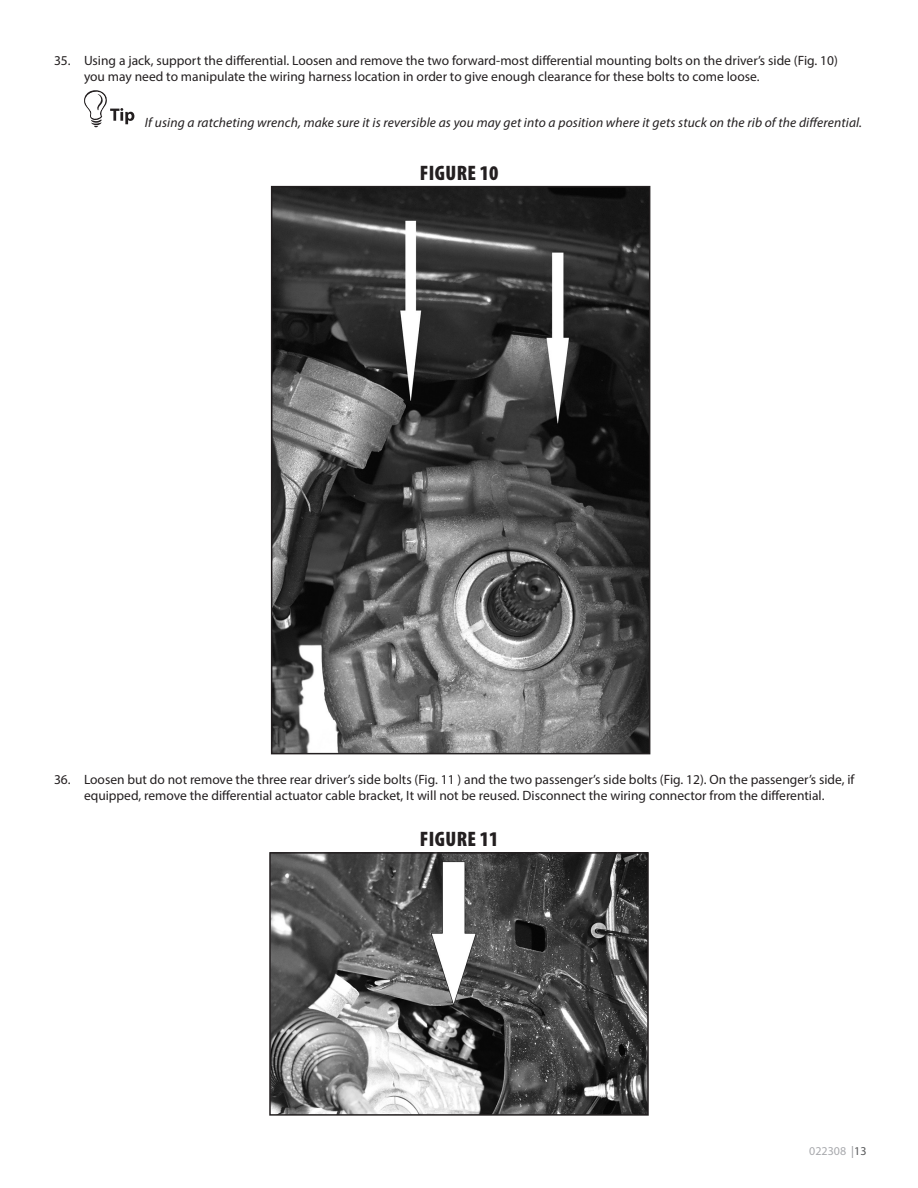
<style>
.page{position:relative;width:918px;height:1188px;background:#fff}
.page>*{position:absolute;margin:0;border:0;box-sizing:border-box;transform-origin:0 0}
.Photo-Caption{font:900 condensed 21px "Myriad Pro";letter-spacing:.02em;color:#231f20}
.t1{font:13.5px/16.2px "Myriad Pro";color:#231f20}
.Special__-_Note{font:italic 13.5px "Myriad Pro";letter-spacing:.01em;color:#231f20}
.t2{font:12px "Myriad Pro";color:#a8a9ad}
.s1{color:#939598}
.s2{color:#57585a}
</style>
<div class="page">
<svg style="left:84px;top:90px;width:50px;height:38px"></svg>
<img style="left:274px;top:189px;width:373px;height:562px">
<div style="left:271px;top:186px;width:379px;height:568px;border:2px solid #231f20"></div>
<img style="left:272px;top:855px;width:374px;height:258px">
<div style="left:269px;top:852px;width:380px;height:264px;border:2px solid #231f20"></div>
<p class="t1" style="left:84px;top:52px;width:755px;text-indent:-30px">35. Using a jack, support the differential. Loosen and remove the two forward-most differential mounting bolts on the driver’s side (Fig. 10) you may need to manipulate the wiring harness location in order to give enough clearance for these bolts to come loose.</p>
<p class="Special__-_Note" style="left:145px;top:114px;width:719px">If using a ratcheting wrench, make sure it is reversible as you may get into a position where it gets stuck on the rib of the differential.</p>
<p class="Photo-Caption" style="left:420px;top:159px;width:80px">FIGURE 10</p>
<p class="t1" style="left:54px;top:771px;width:802px;text-align:center">36. Loosen but do not remove the three rear driver’s side bolts (Fig. 11 ) and the two passenger’s side bolts (Fig. 12). On the passenger’s side, if equipped, remove the differential actuator cable bracket, It will not be reused. Disconnect the wiring connector from the differential.</p>
<p class="Photo-Caption" style="left:420px;top:825px;width:80px">FIGURE 11</p>
<p class="t2" style="left:809px;top:1143px;width:59px">022308 <span class="s1">|</span><span class="s2">13</span></p>
</div>
